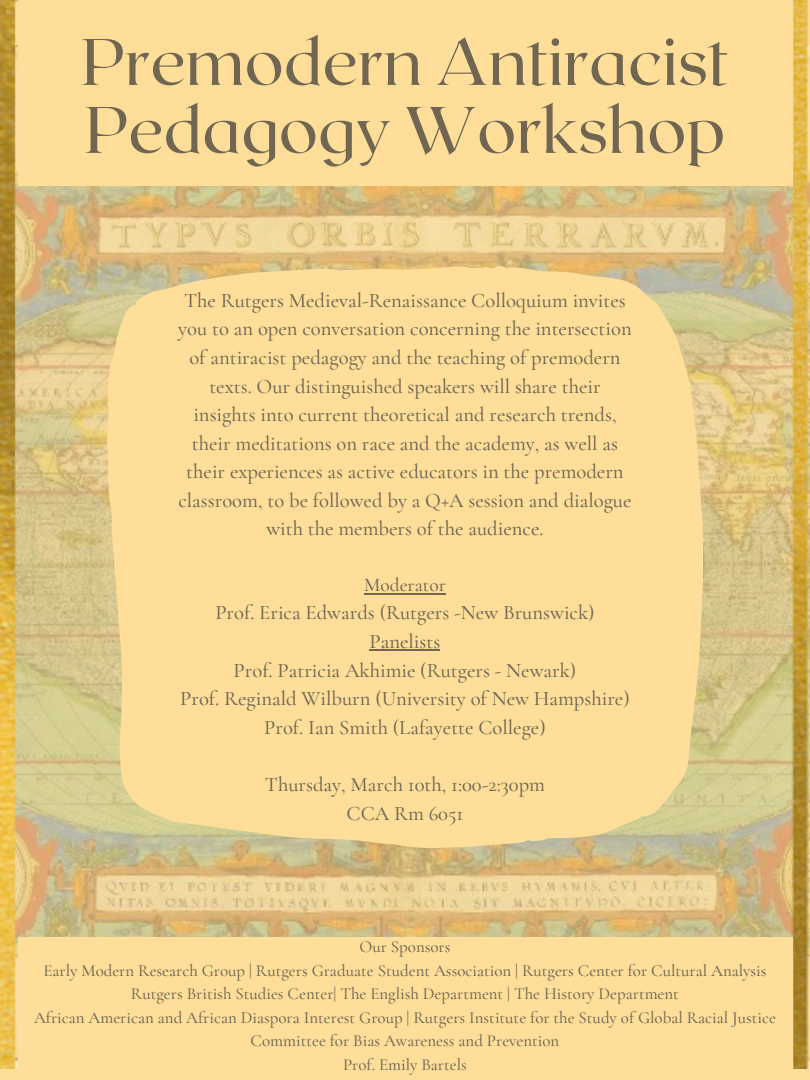
<style>
.page{position:relative;width:810px;height:1080px;background:#fff}
.page>*{position:absolute;margin:0;border:0;box-sizing:border-box;transform-origin:0 0}
.t1{font:65.62px/68px "Roxborough CF";color:#706651}
.t2{font:500 20.62px/28.6px "Cormorant Garamond";color:#706651;text-align:center}
.t3{font:500 19.38px "Cormorant Garamond";color:#706651}
.t4{font:500 16.88px "Cormorant Garamond";color:#706651}
</style>
<div class="page">
<img style="left:0;top:0;width:810px;height:1069px">
<div style="left:18px;top:0;width:774px;height:186px;background:#ffde9a"></div>
<div style="left:18px;top:937px;width:774px;height:143px;background:#ffde9a"></div>
<svg style="left:107px;top:266px;width:596px;height:581px;background:#fbdb99"></svg>
<hr style="left:364px;top:593px;width:82px;height:2px;background:#706651">
<hr style="left:370px;top:649px;width:70px;height:2px;background:#706651">
<p class="t1" style="left:81px;top:25px;width:649px">Premodern Antiracist<br>Pedagogy Workshop</p>
<p class="t2" style="left:178px;top:286px;width:455px">The Rutgers Medieval-Renaissance Colloquium invites you to an open conversation concerning the intersection of antiracist pedagogy and the teaching of premodern texts. Our distinguished speakers will share their insights into current theoretical and research trends, their meditations on race and the academy, as well as their experiences as active educators in the premodern classroom, to be followed by a Q+A session and dialogue with the members of the audience.</p>
<p class="t3" style="left:364px;top:573px;width:83px">Moderator</p>
<p class="t2" style="left:215px;top:599px;width:381px">Prof. Erica Edwards (Rutgers -New Brunswick)</p>
<p class="t2" style="left:370px;top:627px;width:72px">Panelists</p>
<p class="t2" style="left:234px;top:656px;width:344px">Prof. Patricia Akhimie (Rutgers - Newark)</p>
<p class="t2" style="left:180px;top:684px;width:451px">Prof. Reginald Wilburn (University of New Hampshire)</p>
<p class="t2" style="left:264px;top:713px;width:283px">Prof. Ian Smith (Lafayette College)</p>
<p class="t2" style="left:265px;top:770px;width:282px">Thursday, March 10th, 1:00-2:30pm</p>
<p class="t2" style="left:347px;top:799px;width:118px">CCA Rm 6051</p>
<p class="t4" style="left:360px;top:937px;width:92px">Our Sponsors</p>
<p class="t4" style="left:43px;top:960px;width:725px">Early Modern Research Group | Rutgers Graduate Student Association | Rutgers Center for Cultural Analysis</p>
<p class="t4" style="left:131px;top:984px;width:550px">Rutgers British Studies Center| The English Department | The History Department</p>
<p class="t4" style="left:34px;top:1007px;width:743px">African American and African Diaspora Interest Group | Rutgers Institute for the Study of Global Racial Justice</p>
<p class="t4" style="left:251px;top:1030px;width:310px">Committee for Bias Awareness and Prevention</p>
<p class="t4" style="left:343px;top:1054px;width:125px">Prof. Emily Bartels</p>
</div>
